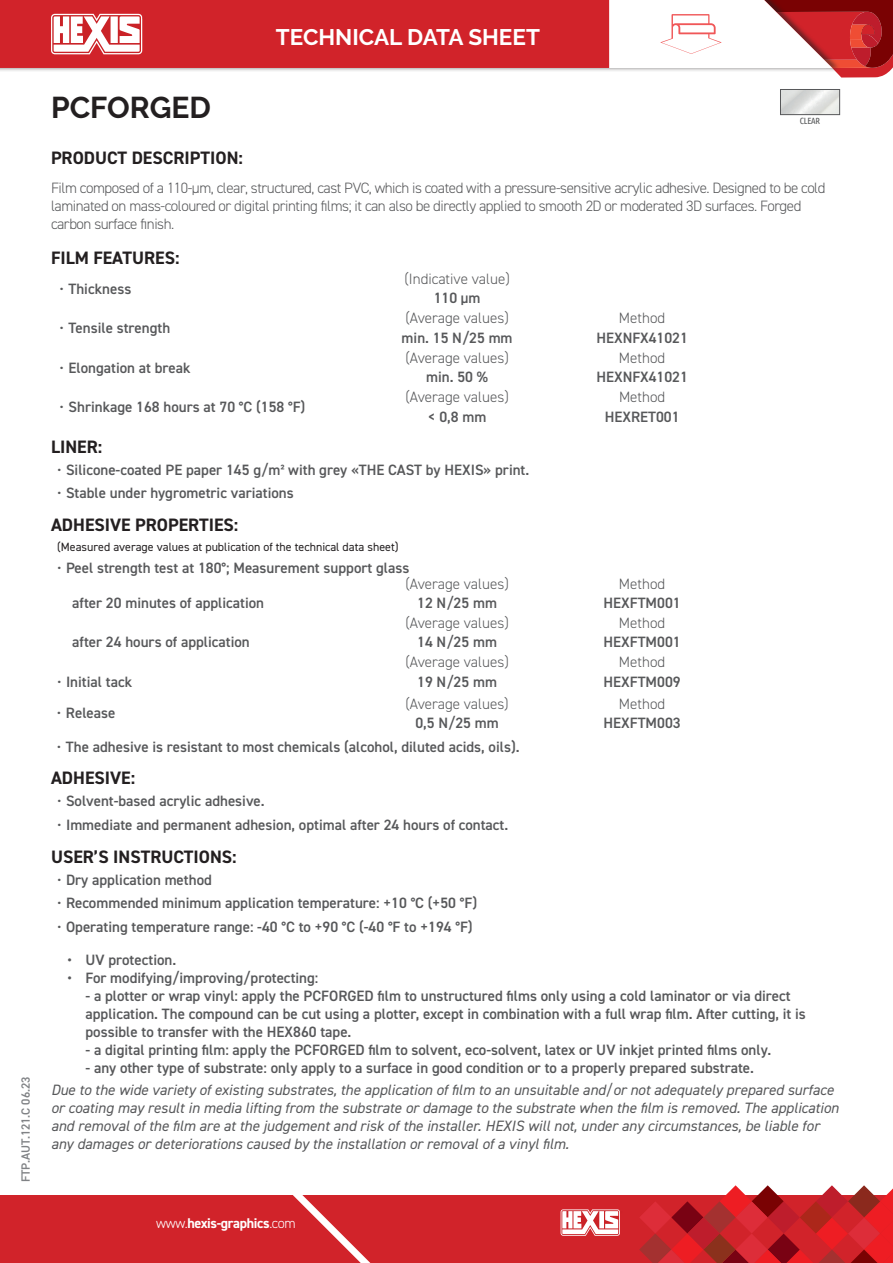
<style>
.page{position:relative;width:893px;height:1263px;background:#fff}
.page>*{position:absolute;margin:0;border:0;box-sizing:border-box;transform-origin:0 0}
.t1{font:700 30px "Raleway";color:#231f20}
.t2{font:700 22.5px "Raleway";color:#fff}
.t3{font:700 18px "DIN2014";color:#231f20}
.t4{font:600 15px/18px "DIN2014";color:#57585a}
.t5{font:italic 15px/18px "DIN2014";color:#57585a}
.t6{font:300 15px/18px "DIN2014";letter-spacing:-.03em;color:#57585a}
.t7{font:300 15px "DIN2014";color:#57585a}
.t8{font:700 14.1px "DIN2014";letter-spacing:-.025em;color:#fff}
.t9{font:12px "DIN2014";color:#231f20}
.t10{font:600 12px "DIN2014";color:#808285}
.t11{font:9px "Ubuntu Condensed";letter-spacing:-.025em;color:#545557}
.s1{font-weight:400}
.s2{font-weight:300}
</style>
<div class="page">
<div style="left:0;top:0;width:841px;height:73px;background:#231f20;opacity:.6"></div>
<div style="left:0;top:0;width:609px;height:68px;background:#d1232a"></div>
<div style="left:0;top:1195px;width:893px;height:68px;background:#d1232a"></div>
<svg style="left:293px;top:1195px;width:78px;height:68px"></svg>
<svg style="left:51px;top:14px;width:95px;height:40px"></svg>
<svg style="left:561px;top:1209px;width:59px;height:27px;background:#edb6b8"></svg>
<svg style="left:639px;top:1185px;width:254px;height:78px"></svg>
<svg style="left:609px;top:0;width:284px;height:78px"></svg>
<img style="left:782px;top:91px;width:56px;height:22px">
<div style="left:780px;top:89px;width:60px;height:26px;border:1px solid #57585a"></div>
<p class="t10" style="left:18px;top:1182px;width:107px;rotate:-90deg">FTP.AUT.121.C 06.23</p>
<h1 class="t1" style="left:51px;top:90px;width:161px">PCFORGED</h1>
<h2 class="t2" style="left:276px;top:24px;width:265px">TECHNICAL DATA SHEET</h2>
<p class="t11" style="left:800px;top:115px;width:22px">CLEAR</p>
<p class="t3" style="left:51px;top:146px;width:193px">PRODUCT DESCRIPTION:</p>
<p class="t6" style="left:51px;top:178px;width:776px">Film composed of a 110-µm, clear, structured, cast PVC, which is coated with a pressure-sensitive acrylic adhesive. Designed to be cold laminated on mass-coloured or digital printing films; it can also be directly applied to smooth 2D or moderated 3D surfaces. Forged carbon surface finish.</p>
<p class="t3" style="left:51px;top:246px;width:130px">FILM FEATURES:</p>
<p class="t4" style="left:60px;top:279px;width:73px"><span class="s1">•</span> Thickness</p>
<p class="t7" style="left:404px;top:270px;width:107px">(Indicative value)</p>
<p class="t4" style="left:434px;top:289px;width:48px">110 µm</p>
<p class="t4" style="left:60px;top:319px;width:112px"><span class="s1">•</span> Tensile strength</p>
<p class="t4" style="left:60px;top:358px;width:133px"><span class="s1">•</span> Elongation at break</p>
<p class="t4" style="left:60px;top:397px;width:247px"><span class="s1">•</span> Shrinkage 168 hours at 70 °C (158 °F)</p>
<p class="t7" style="left:405px;top:309px;width:105px">(Average values)</p>
<p class="t4" style="left:402px;top:328px;width:113px">min. 15 N/25 mm</p>
<p class="t7" style="left:405px;top:349px;width:105px">(Average values)</p>
<p class="t4" style="left:426px;top:368px;width:63px">min. 50 %</p>
<p class="t7" style="left:405px;top:388px;width:105px">(Average values)</p>
<p class="t4" style="left:428px;top:407px;width:60px">&lt; 0,8 mm</p>
<p class="t3" style="left:51px;top:434px;width:53px">LINER:</p>
<p class="t4" style="left:57px;top:460px;width:474px"><span class="s1">•</span> Silicone-coated PE paper 145 g/m² with grey «THE CAST by HEXIS» print.</p>
<p class="t4" style="left:57px;top:484px;width:238px"><span class="s1">•</span> Stable under hygrometric variations</p>
<p class="t3" style="left:51px;top:513px;width:189px">ADHESIVE PROPERTIES:</p>
<p class="t9" style="left:57px;top:539px;width:343px">(Measured average values at publication of the technical data sheet)</p>
<p class="t4" style="left:57px;top:558px;width:354px"><span class="s1">•</span> Peel strength test at 180°; Measurement support glass</p>
<p class="t4" style="left:72px;top:593px;width:193px">after 20 minutes of application</p>
<p class="t7" style="left:405px;top:574px;width:105px">(Average values)</p>
<p class="t4" style="left:417px;top:593px;width:81px">12 N/25 mm</p>
<p class="t4" style="left:72px;top:633px;width:179px">after 24 hours of application</p>
<p class="t4" style="left:57px;top:672px;width:77px"><span class="s1">•</span> Initial tack</p>
<p class="t4" style="left:57px;top:704px;width:60px"><span class="s1">•</span> Release</p>
<p class="t7" style="left:405px;top:614px;width:105px">(Average values)</p>
<p class="t4" style="left:417px;top:633px;width:81px">14 N/25 mm</p>
<p class="t7" style="left:405px;top:653px;width:105px">(Average values)</p>
<p class="t4" style="left:417px;top:672px;width:81px">19 N/25 mm</p>
<p class="t7" style="left:405px;top:694px;width:105px">(Average values)</p>
<p class="t4" style="left:415px;top:713px;width:85px">0,5 N/25 mm</p>
<p class="t6" style="left:619px;top:309px;width:48px">Method</p>
<p class="t4" style="left:596px;top:328px;width:93px">HEXNFX41021</p>
<p class="t6" style="left:619px;top:349px;width:48px">Method</p>
<p class="t4" style="left:596px;top:368px;width:93px">HEXNFX41021</p>
<p class="t6" style="left:619px;top:388px;width:48px">Method</p>
<p class="t4" style="left:605px;top:407px;width:76px">HEXRET001</p>
<p class="t6" style="left:619px;top:574px;width:48px">Method</p>
<p class="t4" style="left:603px;top:593px;width:79px">HEXFTM001</p>
<p class="t6" style="left:619px;top:614px;width:48px">Method</p>
<p class="t4" style="left:603px;top:633px;width:79px">HEXFTM001</p>
<p class="t6" style="left:619px;top:653px;width:48px">Method</p>
<p class="t4" style="left:603px;top:672px;width:79px">HEXFTM009</p>
<p class="t6" style="left:619px;top:694px;width:48px">Method</p>
<p class="t4" style="left:603px;top:713px;width:79px">HEXFTM003</p>
<p class="t4" style="left:57px;top:737px;width:464px"><span class="s1">•</span> The adhesive is resistant to most chemicals (alcohol, diluted acids, oils).</p>
<p class="t3" style="left:51px;top:766px;width:86px">ADHESIVE:</p>
<p class="t4" style="left:57px;top:792px;width:209px"><span class="s1">•</span> Solvent-based acrylic adhesive.</p>
<p class="t4" style="left:57px;top:815px;width:453px"><span class="s1">•</span> Immediate and permanent adhesion, optimal after 24 hours of contact.</p>
<p class="t3" style="left:51px;top:844px;width:187px">USER’S INSTRUCTIONS:</p>
<p class="t4" style="left:57px;top:870px;width:156px"><span class="s1">•</span> Dry application method</p>
<p class="t4" style="left:57px;top:894px;width:422px"><span class="s1">•</span> Recommended minimum application temperature: +10 °C (+50 °F)</p>
<p class="t4" style="left:57px;top:917px;width:417px"><span class="s1">•</span> Operating temperature range: -40 °C to +90 °C (-40 °F to +194 °F)</p>
<p class="t4" style="left:68px;top:950px;width:110px">• UV protection.</p>
<p class="t4" style="left:68px;top:968px;width:252px">• For modifying/improving/protecting:</p>
<p class="t4" style="left:86px;top:986px;width:722px">- a plotter or wrap vinyl: apply the PCFORGED film to unstructured films only using a cold laminator or via direct application. The compound can be cut using a plotter, except in combination with a full wrap film. After cutting, it is possible to transfer with the HEX860 tape.</p>
<p class="t4" style="left:86px;top:1040px;width:687px">- a digital printing film: apply the PCFORGED film to solvent, eco-solvent, latex or UV inkjet printed films only.</p>
<p class="t4" style="left:86px;top:1058px;width:670px">- any other type of substrate: only apply to a surface in good condition or to a properly prepared substrate.</p>
<p class="t5" style="left:51px;top:1080px;width:789px">Due to the wide variety of existing substrates, the application of film to an unsuitable and/or not adequately prepared surface or coating may result in media lifting from the substrate or damage to the substrate when the film is removed. The application and removal of the film are at the judgement and risk of the installer. HEXIS will not, under any circumstances, be liable for any damages or deteriorations caused by the installation or removal of a vinyl film.</p>
<p class="t8" style="left:156px;top:1214px;width:141px"><span class="s2">www.</span>hexis-graphics<span class="s2">.com</span></p>
</div>
